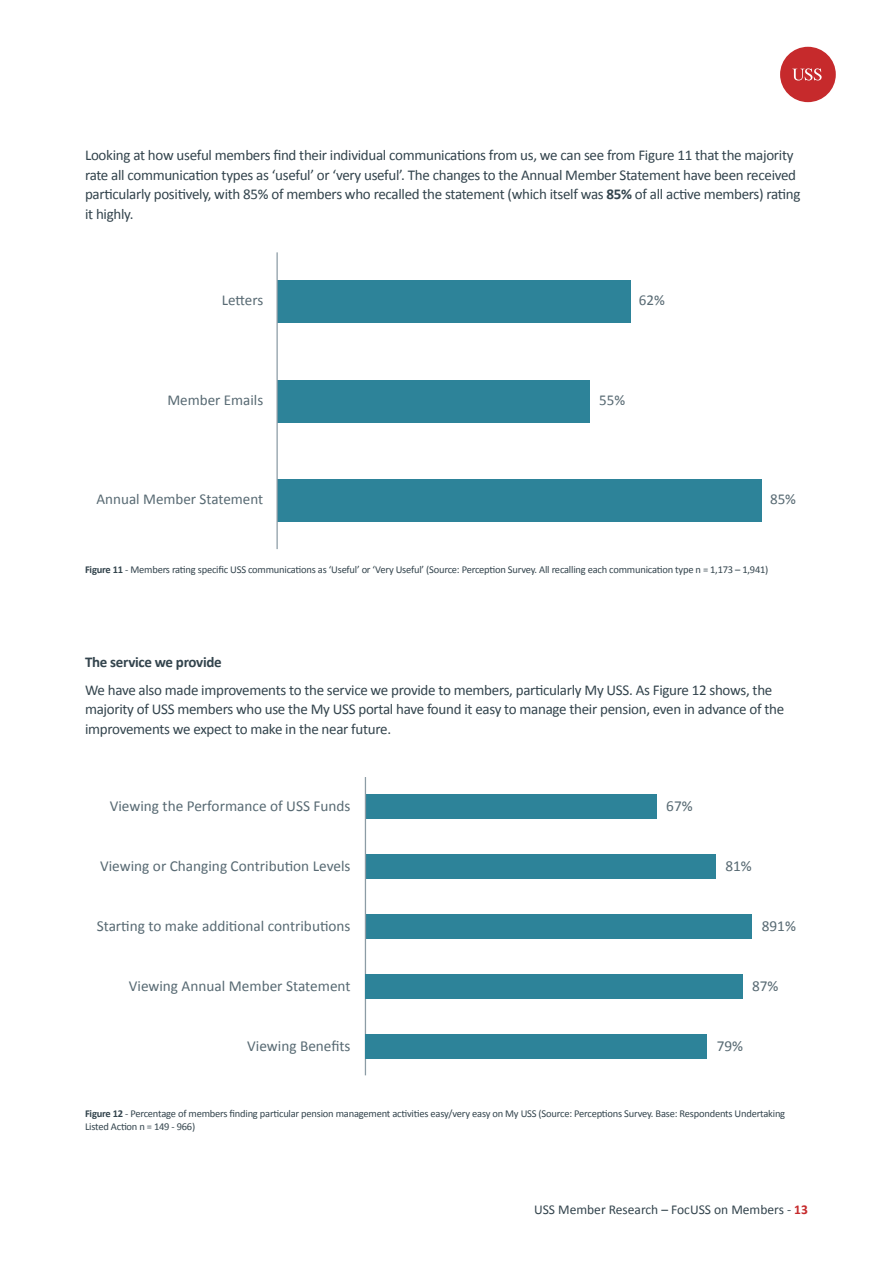
<style>
.page{position:relative;width:893px;height:1263px;background:#fff}
.page>*{position:absolute;margin:0;border:0;box-sizing:border-box;transform-origin:0 0}
.t1{font:15.3px "Calibri";color:#586a73}
.t2{font:15px/19.5px "Calibri";letter-spacing:-.02em;color:#33444d}
.t3{font:15px "Calibri";color:#586a73}
.t4{font:700 15px "Calibri";letter-spacing:-.02em;color:#33444d}
.t5{font:13.5px "Calibri";color:#33444d}
.t6{font:10.5px/13.5px "Calibri";letter-spacing:-.02em;color:#33444d}
.s1{font-weight:700}
.s2{font-weight:700;color:#c62a2c}
</style>
<div class="page">
<div style="left:277px;top:280px;width:354px;height:43px;background:#2d8399"></div>
<div style="left:277px;top:380px;width:313px;height:42px;background:#2d8399"></div>
<div style="left:277px;top:479px;width:484px;height:43px;background:#2d8399"></div>
<hr style="left:276px;top:252px;width:2px;height:297px;background:#8c9ca5">
<div style="left:365px;top:794px;width:292px;height:24px;background:#2d8399"></div>
<div style="left:365px;top:854px;width:351px;height:24px;background:#2d8399"></div>
<div style="left:365px;top:914px;width:387px;height:24px;background:#2d8399"></div>
<hr style="left:365px;top:777px;width:1px;height:298px;background:#8c9ca5">
<div style="left:365px;top:975px;width:377px;height:24px;background:#2d8399"></div>
<div style="left:365px;top:1035px;width:342px;height:24px;background:#2d8399"></div>
<div style="left:780px;top:47px;width:56px;height:55px;background:#c62a2c;border-radius:50%"></div>
<svg style="left:792px;top:68px;width:30px;height:12px"></svg>
<p class="t2" style="left:85px;top:145px;width:717px">Looking at how useful members find their individual communications from us, we can see from Figure 11 that the majority rate all communication types as ‘useful’ or ‘very useful’. The changes to the Annual Member Statement have been received particularly positively, with 85% of members who recalled the statement (which itself was <span class="s1">85%</span> of all active members) rating it highly.</p>
<p class="t3" style="left:222px;top:289px;width:43px">Letters</p>
<p class="t3" style="left:639px;top:289px;width:28px">62%</p>
<p class="t3" style="left:167px;top:389px;width:97px">Member Emails</p>
<p class="t3" style="left:599px;top:389px;width:28px">55%</p>
<p class="t3" style="left:97px;top:489px;width:168px">Annual Member Statement</p>
<p class="t3" style="left:770px;top:489px;width:28px">85%</p>
<p class="t6" style="left:85px;top:562px;width:685px"><span class="s1">Figure 11</span> - Members rating specific USS communications as ‘Useful’ or ‘Very Useful’ (Source: Perception Survey. All recalling each communication type n = 1,173 – 1,941)</p>
<p class="t4" style="left:85px;top:652px;width:138px">The service we provide</p>
<p class="t2" style="left:85px;top:679px;width:701px">We have also made improvements to the service we provide to members, particularly My USS. As Figure 12 shows, the majority of USS members who use the My USS portal have found it easy to manage their pension, even in advance of the improvements we expect to make in the near future.</p>
<p class="t1" style="left:110px;top:795px;width:242px">Viewing the Performance of USS Funds</p>
<p class="t1" style="left:666px;top:795px;width:28px">67%</p>
<p class="t1" style="left:100px;top:855px;width:252px">Viewing or Changing Contribution Levels</p>
<p class="t1" style="left:725px;top:855px;width:28px">81%</p>
<p class="t1" style="left:97px;top:915px;width:255px">Starting to make additional contributions</p>
<p class="t1" style="left:762px;top:915px;width:36px">891%</p>
<p class="t1" style="left:129px;top:975px;width:223px">Viewing Annual Member Statement</p>
<p class="t1" style="left:752px;top:975px;width:28px">87%</p>
<p class="t1" style="left:247px;top:1036px;width:105px">Viewing Benefits</p>
<p class="t1" style="left:717px;top:1036px;width:28px">79%</p>
<p class="t6" style="left:85px;top:1106px;width:702px"><span class="s1">Figure 12</span> - Percentage of members finding particular pension management activities easy/very easy on My USS (Source: Perceptions Survey. Base: Respondents Undertaking<br>Listed Action n = 149 - 966)</p>
<p class="t5" style="left:534px;top:1201px;width:275px">USS Member Research – FocUSS on Members - <span class="s2">13</span></p>
</div>
